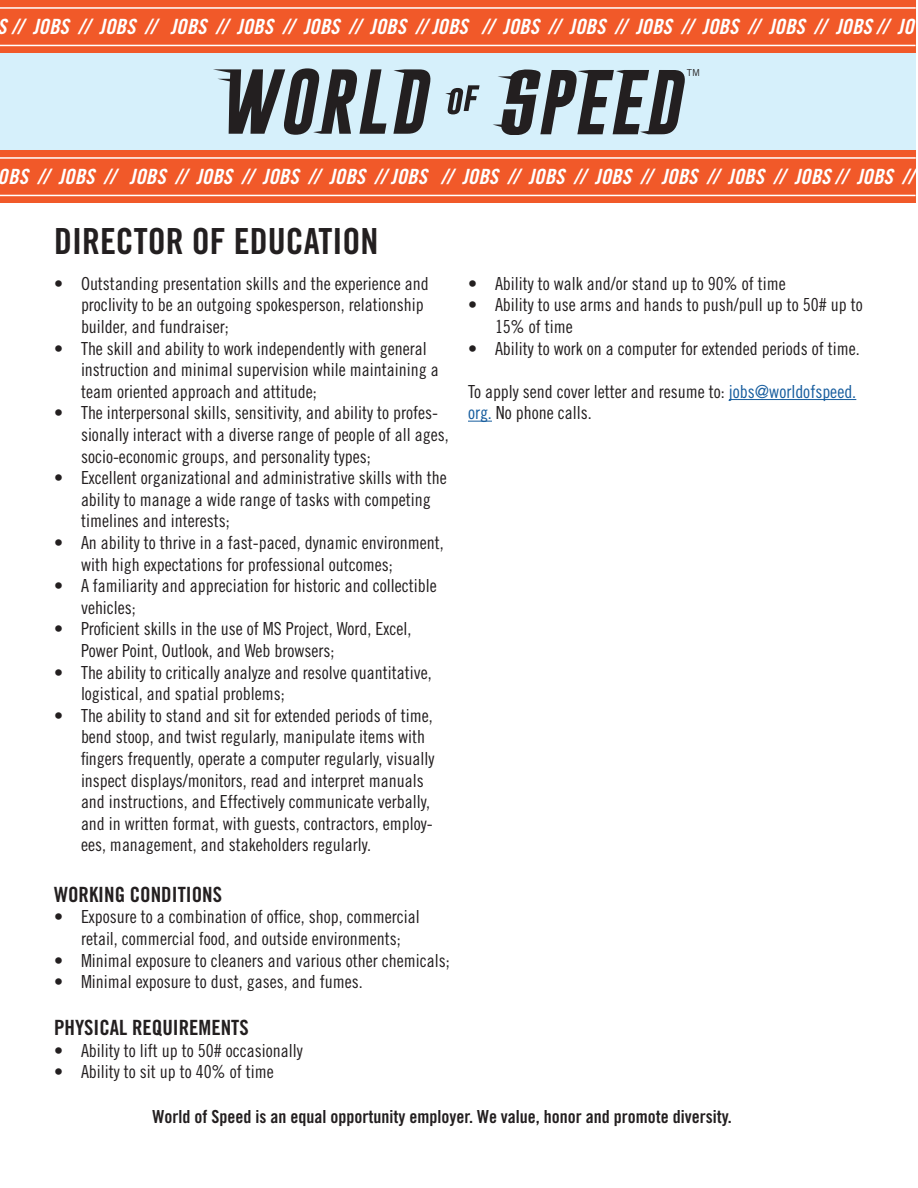
<style>
.page{position:relative;width:918px;height:1188px;background:#fff}
.page>*{position:absolute;margin:0;border:0;box-sizing:border-box;transform-origin:0 0}
.t1{font:36px "Trade Gothic LT Std Bd Cn 20";color:#231f20}
.t2{font:21px "Trade Gothic LT Std Bd Cn 20 Obl";color:#fff}
.t3{font:21px "Trade Gothic LT Std Bd Cn 20";color:#231f20}
.t4{font:18px/21.6px "Trade Gothic LT Std Cn 18";color:#231f20}
.t5{font:18px "Trade Gothic LT Std Bd Cn 20";color:#231f20}
.t6{font:9.6px "Trade Gothic LT Std";color:#231f20}
.s1{color:#175d9e}
</style>
<div class="page">
<div style="left:0;top:53px;width:916px;height:97px;background:#d6f0fb"></div>
<svg style="left:213px;top:68px;width:173px;height:67px"></svg>
<svg style="left:393px;top:69px;width:38px;height:65px"></svg>
<svg style="left:445px;top:85px;width:35px;height:29px"></svg>
<svg style="left:493px;top:69px;width:192px;height:66px"></svg>
<div style="left:0;top:0;width:916px;height:53px;background:#f15929"></div>
<hr style="left:0;top:7px;width:916px;height:2px;background:#fff">
<hr style="left:0;top:45px;width:916px;height:1px;background:#fff">
<div style="left:0;top:150px;width:916px;height:53px;background:#f15929"></div>
<hr style="left:0;top:157px;width:916px;height:2px;background:#fff">
<hr style="left:0;top:195px;width:916px;height:1px;background:#fff">
<hr style="left:729px;top:399px;width:127px;height:1px;background:#175d9e">
<svg style="left:468px;top:421px;width:24px;height:1px"></svg>
<p class="t2" style="left:-2px;top:14px;width:918px">S // JOBS // JOBS // JOBS // JOBS // JOBS // JOBS // JOBS // JOBS // JOBS // JOBS // JOBS // JOBS // JOBS // JO</p>
<p class="t6" style="left:687px;top:67px;width:15px">TM</p>
<p class="t2" style="left:-2px;top:164px;width:918px">OBS // JOBS // JOBS // JOBS // JOBS // JOBS // JOBS // JOBS // JOBS // JOBS // JOBS // JOBS // JOBS // JOBS //</p>
<p class="t1" style="left:54px;top:219px;width:326px">DIRECTOR OF EDUCATION</p>
<p class="t4" style="left:81px;top:272px;width:349px;text-indent:-27px">• Outstanding presentation skills and the experience and proclivity to be an outgoing spokesperson, relationship builder, and fundraiser;</p>
<p class="t4" style="left:81px;top:337px;width:359px;text-indent:-27px">• The skill and ability to work independently with general instruction and minimal supervision while maintaining a team oriented approach and attitude;</p>
<p class="t4" style="left:81px;top:402px;width:369px;text-indent:-27px">• The interpersonal skills, sensitivity, and ability to profes&shy;sionally interact with a diverse range of people of all ages, socio-economic groups, and personality types;</p>
<p class="t4" style="left:81px;top:467px;width:367px;text-indent:-27px">• Excellent organizational and administrative skills with the ability to manage a wide range of tasks with competing timelines and interests;</p>
<p class="t4" style="left:81px;top:532px;width:364px;text-indent:-27px">• An ability to thrive in a fast-paced, dynamic environment, with high expectations for professional outcomes;</p>
<p class="t4" style="left:81px;top:575px;width:357px;text-indent:-27px">• A familiarity and appreciation for historic and collectible vehicles;</p>
<p class="t4" style="left:81px;top:618px;width:332px;text-indent:-27px">• Proficient skills in the use of MS Project, Word, Excel,<br>Power Point, Outlook, and Web browsers;</p>
<p class="t4" style="left:81px;top:661px;width:352px;text-indent:-27px">• The ability to critically analyze and resolve quantitative, logistical, and spatial problems;</p>
<p class="t4" style="left:81px;top:704px;width:355px;text-indent:-27px">• The ability to stand and sit for extended periods of time, bend stoop, and twist regularly, manipulate items with fingers frequently, operate a computer regularly, visually inspect displays/monitors, read and interpret manuals and instructions, and Effectively communicate verbally, and in written format, with guests, contractors, employ&shy;ees, management, and stakeholders regularly.</p>
<p class="t3" style="left:54px;top:882px;width:169px">WORKING CONDITIONS</p>
<p class="t4" style="left:54px;top:906px;width:367px;text-align:center">• Exposure to a combination of office, shop, commercial retail, commercial food, and outside environments;</p>
<p class="t4" style="left:54px;top:949px;width:397px">• Minimal exposure to cleaners and various other chemicals;</p>
<p class="t4" style="left:54px;top:971px;width:310px">• Minimal exposure to dust, gases, and fumes.</p>
<p class="t3" style="left:54px;top:1015px;width:196px">PHYSICAL REQUIREMENTS</p>
<p class="t4" style="left:54px;top:1039px;width:250px">• Ability to lift up to 50# occasionally</p>
<p class="t4" style="left:54px;top:1061px;width:221px">• Ability to sit up to 40% of time</p>
<p class="t4" style="left:468px;top:272px;width:319px">• Ability to walk and/or stand up to 90% of time</p>
<p class="t4" style="left:495px;top:294px;width:369px;text-indent:-27px">• Ability to use arms and hands to push/pull up to 50# up to<br>15% of time</p>
<p class="t4" style="left:468px;top:337px;width:393px">• Ability to work on a computer for extended periods of time.</p>
<p class="t4" style="left:468px;top:380px;width:390px">To apply send cover letter and resume to: <span class="s1">jobs@worldofspeed. org.</span> No phone calls.</p>
<p class="t5" style="left:153px;top:1106px;width:581px">World of Speed is an equal opportunity employer. We value, honor and promote diversity.</p>
</div>
